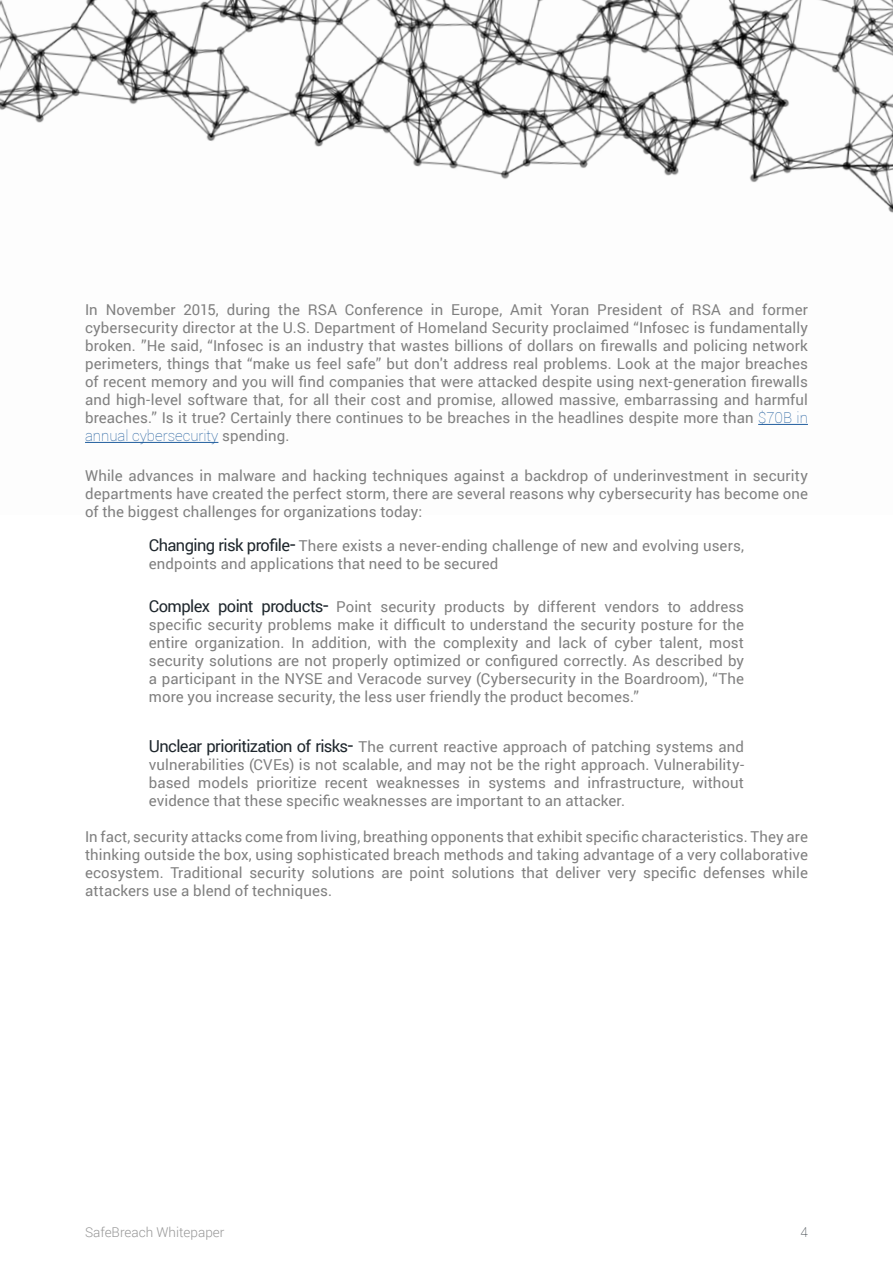
<style>
.page{position:relative;width:893px;height:1263px;background:#fff}
.page>*{position:absolute;margin:0;border:0;box-sizing:border-box;transform-origin:0 0}
.t1{font:19.5px "Roboto";color:#1f272d}
.t2{font:16.5px "Roboto";letter-spacing:-.035em;color:#1f272d}
.t3{font:15px/18px "Roboto";letter-spacing:.01em;color:#808080}
.t4{font:300 13.5px "Roboto";color:#989898}
.t5{font:100 13.5px "Roboto";color:#1f272d}
.s1{font-weight:100;color:#215e9e}
</style>
<div class="page">
<img style="left:0;top:0;width:893px;height:443px">
<hr style="left:758px;top:424px;width:50px;height:1px;background:#215e9e">
<hr style="left:85px;top:442px;width:133px;height:1px;background:#215e9e">
<p class="t3" style="left:345px;top:300px;width:80px">Conference</p>
<p class="t3" style="left:670px;top:300px;width:15px">of</p>
<p class="t3" style="left:762px;top:300px;width:47px">former</p>
<p class="t3" style="left:106px;top:300px;width:71px">November</p>
<p class="t3" style="left:227px;top:300px;width:45px">during</p>
<p class="t3" style="left:278px;top:300px;width:23px">the</p>
<p class="t3" style="left:431px;top:300px;width:14px">in</p>
<p class="t3" style="left:510px;top:300px;width:34px">Amit</p>
<p class="t3" style="left:597px;top:300px;width:67px">President</p>
<p class="t3" style="left:729px;top:300px;width:27px">and</p>
<p class="t3" style="left:183px;top:300px;width:37px">2015,</p>
<p class="t3" style="left:308px;top:300px;width:31px">RSA</p>
<p class="t3" style="left:692px;top:300px;width:31px">RSA</p>
<p class="t3" style="left:85px;top:300px;width:724px">In<br>cybersecurity director at the U S. . Department of Homeland Security proclaimed “Infosec is fundamentally broken. ”He said “, Infosec is an industry that wastes billions of dollars on firewalls and policing network perimeters, things that “make us feel safe” but don t' address real problems. Look at the major breaches of recent memory and you will find companies that were attacked despite using next-generation firewalls and high-level software that, for all their cost and promise, allowed massive, embarrassing and harmful breaches.” Is it true? Certainly there continues to be breaches in the headlines despite more than <span class="s1">$70B in annual cybersecurity</span> spending.</p>
<p class="t3" style="left:85px;top:466px;width:724px;text-align:justify">While advances in malware and hacking techniques against a backdrop of underinvestment in security departments have created the perfect storm, there are several reasons why cybersecurity has become one of the biggest challenges for organizations today:</p>
<p class="t3" style="left:299px;top:536px;width:447px">There exists a never-ending challenge of new and evolving users,</p>
<p class="t3" style="left:451px;top:300px;width:53px">Europe,</p>
<p class="t3" style="left:550px;top:300px;width:41px">Yoran</p>
<p class="t2" style="left:149px;top:534px;width:143px">Changing risk profile</p>
<p class="t3" style="left:149px;top:554px;width:351px">endpoints and applications that need to be secured</p>
<h1 class="t1" style="left:290px;top:530px;width:7px">-</h1>
<p class="t2" style="left:149px;top:595px;width:63px">Complex</p>
<p class="t3" style="left:149px;top:615px;width:597px;text-align:right">specific security problems make it difficult to understand the security posture for the most</p>
<p class="t2" style="left:218px;top:595px;width:37px">point</p>
<p class="t2" style="left:261px;top:595px;width:64px">products</p>
<p class="t3" style="left:538px;top:597px;width:60px">different</p>
<p class="t3" style="left:336px;top:597px;width:37px">Point</p>
<p class="t3" style="left:380px;top:597px;width:57px">security</p>
<p class="t3" style="left:444px;top:597px;width:63px">products</p>
<p class="t3" style="left:513px;top:597px;width:17px">by</p>
<p class="t3" style="left:605px;top:597px;width:56px">vendors</p>
<p class="t3" style="left:689px;top:597px;width:56px">address</p>
<p class="t3" style="left:668px;top:597px;width:15px">to</p>
<h1 class="t1" style="left:323px;top:592px;width:7px">-</h1>
<p class="t3" style="left:594px;top:633px;width:15px">of</p>
<p class="t3" style="left:149px;top:633px;width:597px">entire<br>security solutions are not properly optimized or configured correctly. As described by a participant in the NYSE and Veracode survey (Cybersecurity in the Boardroom “, ) The more you increase security, the less user friendly the product becomes “.</p>
<p class="t3" style="left:358px;top:737px;width:387px">The current reactive approach of patching systems and</p>
<p class="t3" style="left:195px;top:633px;width:91px">organization.</p>
<p class="t3" style="left:312px;top:633px;width:61px">addition,</p>
<p class="t3" style="left:378px;top:633px;width:31px">with</p>
<p class="t3" style="left:414px;top:633px;width:23px">the</p>
<p class="t3" style="left:443px;top:633px;width:77px">complexity</p>
<p class="t3" style="left:526px;top:633px;width:27px">and</p>
<p class="t3" style="left:558px;top:633px;width:30px">lack</p>
<p class="t3" style="left:614px;top:633px;width:39px">cyber</p>
<p class="t3" style="left:659px;top:633px;width:44px">talent,</p>
<p class="t3" style="left:292px;top:633px;width:14px">In</p>
<p class="t2" style="left:149px;top:734px;width:201px">Unclear prioritization of risks</p>
<h1 class="t1" style="left:348px;top:731px;width:7px">-</h1>
<p class="t3" style="left:149px;top:755px;width:597px">vulnerabilities (CVEs) is not scalable, and may not be the right approach. Vulnerability-</p>
<p class="t3" style="left:149px;top:791px;width:478px">evidence that these specific weaknesses are important to an attacker.</p>
<p class="t3" style="left:85px;top:827px;width:724px;text-align:justify">In fact, security attacks come from living, breathing opponents that exhibit specific characteristics. They are thinking outside the box, using sophisticated breach methods and taking advantage of a very collaborative ecosystem. Traditional security solutions are point solutions that deliver very specific defenses while attackers use a blend of techniques.</p>
<p class="t3" style="left:588px;top:773px;width:98px">infrastructure,</p>
<p class="t3" style="left:149px;top:773px;width:43px">based</p>
<p class="t3" style="left:198px;top:773px;width:52px">models</p>
<p class="t3" style="left:257px;top:773px;width:62px">prioritize</p>
<p class="t3" style="left:376px;top:773px;width:85px">weaknesses</p>
<p class="t3" style="left:468px;top:773px;width:14px">in</p>
<p class="t3" style="left:554px;top:773px;width:27px">and</p>
<p class="t3" style="left:692px;top:773px;width:53px">without</p>
<p class="t3" style="left:325px;top:773px;width:45px">recent</p>
<p class="t3" style="left:488px;top:773px;width:59px">systems</p>
<p class="t4" style="left:85px;top:1222px;width:141px">SafeBreach Whitepaper</p>
<p class="t5" style="left:800px;top:1222px;width:9px">4</p>
</div>
